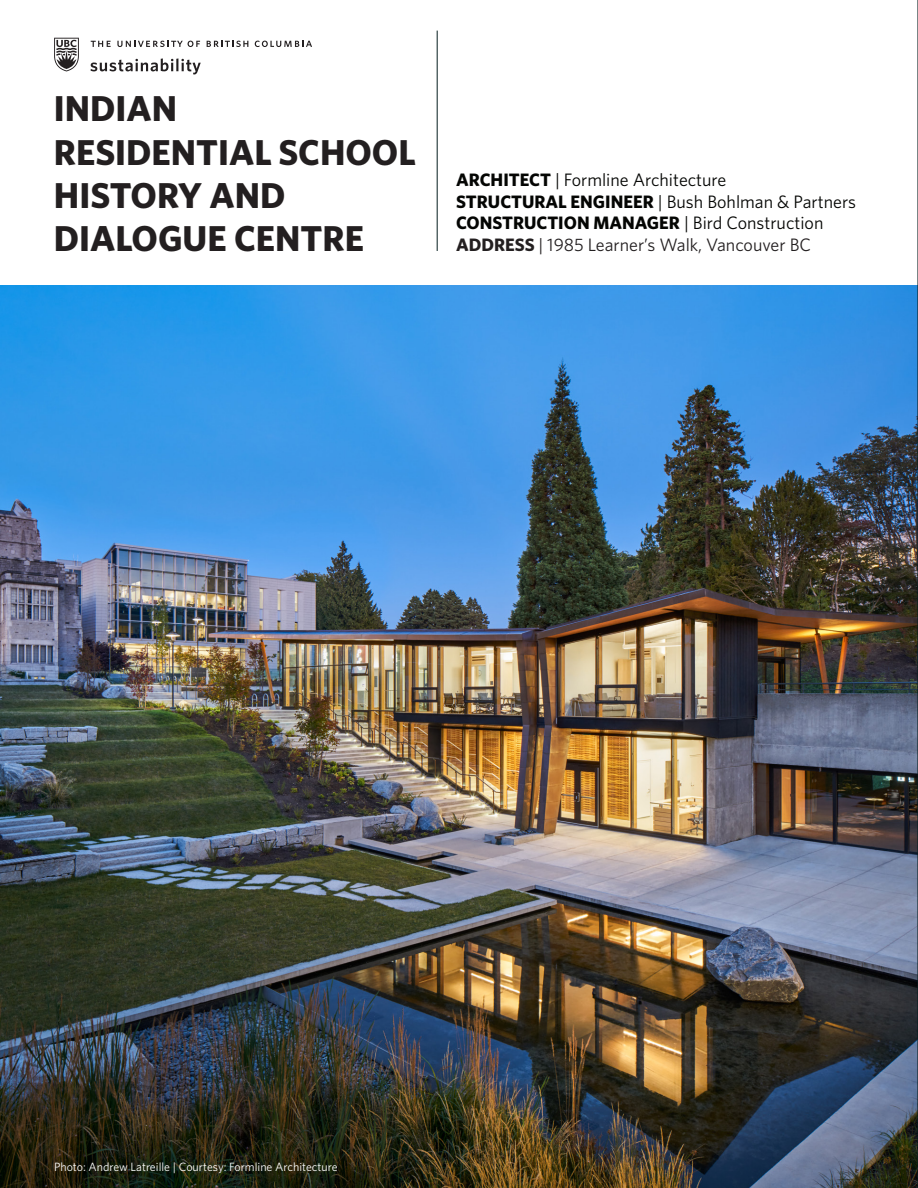
<style>
.page{position:relative;width:918px;height:1188px;background:#fff}
.page>*{position:absolute;margin:0;border:0;box-sizing:border-box;transform-origin:0 0}
.t1{font:700 36px/43.2px "Whitney";color:#231f20}
.t2{font:18px "Whitney";color:#040503}
.t3{font:18px "Whitney";color:#231f20}
.t4{font:700 18px "Whitney";color:#040503}
.t5{font:12px "Whitney";color:#fff}
.s1{font-weight:700}
.s2{font-weight:400}
</style>
<div class="page">
<img style="left:0;top:286px;width:917px;height:902px">
<hr style="left:917px;top:0;width:1px;height:1188px;background:#051d1e">
<hr style="left:437px;top:31px;width:1px;height:220px;background:#051d1e">
<svg style="left:54px;top:38px;width:25px;height:33px"></svg>
<svg style="left:91px;top:41px;width:20px;height:6px"></svg>
<svg style="left:117px;top:41px;width:83px;height:6px"></svg>
<svg style="left:207px;top:41px;width:41px;height:6px"></svg>
<svg style="left:255px;top:41px;width:57px;height:6px"></svg>
<svg style="left:91px;top:58px;width:110px;height:16px"></svg>
<p class="t1" style="left:54px;top:86px;width:125px">INDIAN</p>
<p class="t1" style="left:54px;top:130px;width:364px">RESIDENTIAL SCHOOL</p>
<p class="t1" style="left:54px;top:173px;width:312px">HISTORY AND<br>DIALOGUE CENTRE</p>
<p class="t2" style="left:456px;top:168px;width:272px"><span class="s1">ARCHITECT</span> | Formline Architecture</p>
<p class="t2" style="left:456px;top:190px;width:401px"><span class="s1">STRUCTURAL ENGINEER</span> | Bush Bohlman &amp; Partners</p>
<p class="t4" style="left:456px;top:211px;width:369px">CONSTRUCTION MANAGER <span class="s2">| Bird Construction</span></p>
<p class="t3" style="left:456px;top:233px;width:357px"><span class="s1">ADDRESS</span> | 1985 Learner’s Walk, Vancouver BC</p>
<p class="t5" style="left:54px;top:1158px;width:285px">Photo: Andrew Latreille | Courtesy: Formline Architecture</p>
</div>
